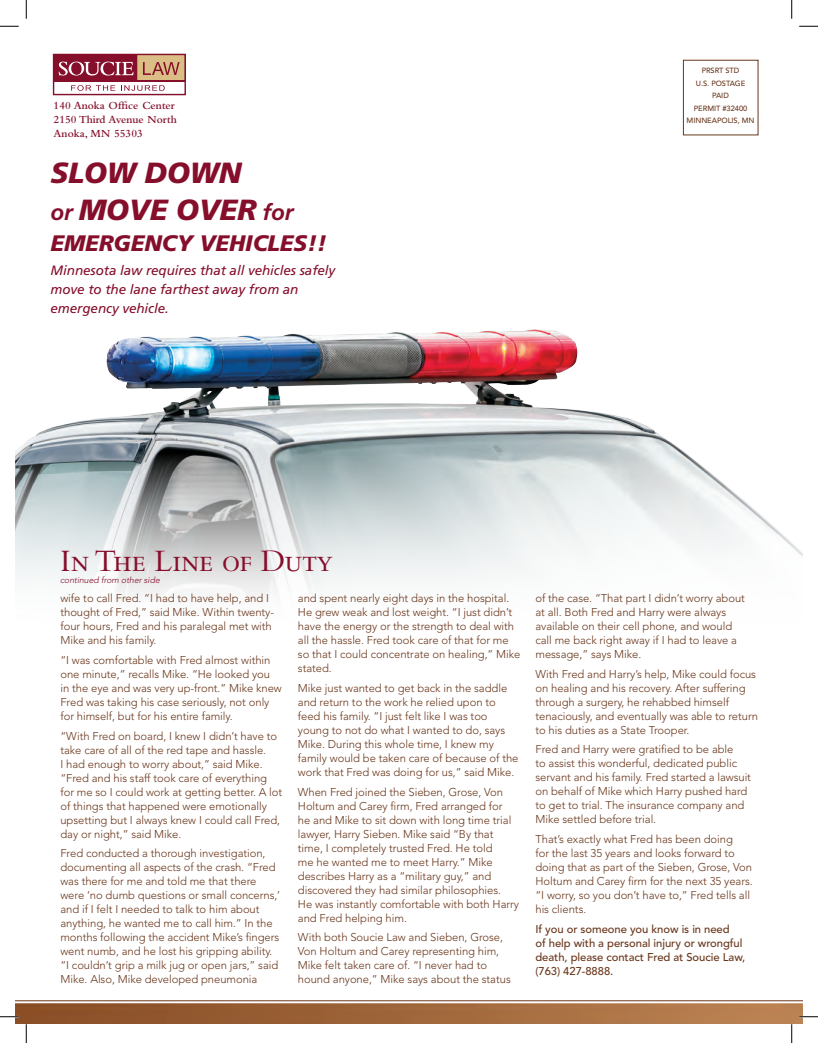
<style>
.page{position:relative;width:818px;height:1043px;background:#fff}
.page>*{position:absolute;margin:0;border:0;box-sizing:border-box;transform-origin:0 0}
.t1{font:32.5px "Bembo SC";letter-spacing:-.02em;color:#850e2b}
.t2{font:italic 900 29.12px/36.4px "Frutiger";letter-spacing:-.005em;color:#850e2b}
.t3{font:italic 900 22.38px "Frutiger";letter-spacing:-.005em;color:#850e2b}
.t4{font:italic 13.5px/19px "Frutiger";letter-spacing:-.005em;color:#850e2b}
.t5{font:300 11.25px/14px "Avenir LT";letter-spacing:-.005em;color:#69361b}
.t6{font:500 11.25px/14px "Avenir LT";letter-spacing:-.005em;color:#69361b}
.t7{font:600 11.25px/13.8px "Bembo";color:#850e2b}
.t8{font:italic 300 8.75px "Avenir LT Std";letter-spacing:-.005em;color:#850e2b}
.t9{font:500 7.5px/12.5px "Avenir LT";letter-spacing:-.005em;color:#69361b;text-align:center}
.s1{font-weight:700;font-size:22.38px}
</style>
<div class="page">
<img style="left:15px;top:329px;width:787px;height:266px">
<img style="left:15px;top:1003px;width:787px;height:20px">
<hr style="left:15px;top:1000px;width:787px;height:1px;background:#69361b">
<div style="left:137px;top:54px;width:48px;height:27px;background:#dabe86"></div>
<div style="left:53px;top:54px;width:133px;height:41px;border:1px solid #850e2b"></div>
<div style="left:54px;top:54px;width:83px;height:27px;background:#850e2b"></div>
<hr style="left:53px;top:80px;width:131px;height:2px;background:#850e2b">
<svg style="left:59px;top:62px;width:74px;height:14px"></svg>
<svg style="left:143px;top:62px;width:37px;height:13px"></svg>
<svg style="left:71px;top:85px;width:44px;height:6px"></svg>
<svg style="left:121px;top:85px;width:44px;height:6px"></svg>
<svg style="left:0;top:25px;width:19px;height:2px"></svg>
<svg style="left:799px;top:25px;width:19px;height:2px"></svg>
<svg style="left:0;top:1015px;width:19px;height:2px"></svg>
<svg style="left:799px;top:1015px;width:19px;height:2px"></svg>
<svg style="left:25px;top:0;width:2px;height:19px"></svg>
<svg style="left:25px;top:1024px;width:2px;height:18px"></svg>
<svg style="left:791px;top:0;width:1px;height:19px"></svg>
<svg style="left:791px;top:1024px;width:1px;height:18px"></svg>
<p class="t7" style="left:54px;top:99px;width:125px">140 Anoka Office Center<br>2150 Third Avenue North<br>Anoka, MN 55303</p>
<h2 class="t2" style="left:51px;top:154px;width:244px">SLOW DOWN<br><span class="s1">or</span> MOVE OVER <span class="s1">for</span></h2>
<h3 class="t3" style="left:51px;top:230px;width:278px">EMERGENCY VEHICLES!!</h3>
<p class="t4" style="left:51px;top:261px;width:286px">Minnesota law requires that all vehicles safely move to the lane farthest away from an emergency vehicle.</p>
<p class="t9" style="left:686px;top:65px;width:69px">PRSRT STD<br>U.S. POSTAGE<br>PAID<br>PERMIT #32400<br>MINNEAPOLIS, MN</p>
<h1 class="t1" style="left:60px;top:543px;width:274px">In The Line of Duty</h1>
<p class="t8" style="left:60px;top:575px;width:101px">continued from other side</p>
<p class="t5" style="left:60px;top:591px;width:215px">wife to call Fred. “I had to have help, and I thought of Fred,” said Mike. Within twenty&shy;four hours, Fred and his paralegal met with Mike and his family.</p>
<p class="t5" style="left:60px;top:653px;width:223px">“I was comfortable with Fred almost within one minute,” recalls Mike. “He looked you in the eye and was very up-front.” Mike knew Fred was taking his case seriously, not only for himself, but for his entire family.</p>
<p class="t5" style="left:60px;top:729px;width:223px">“With Fred on board, I knew I didn’t have to take care of all of the red tape and hassle.<br>I had enough to worry about,” said Mike. “Fred and his staff took care of everything for me so I could work at getting better. A lot of things that happened were emotionally upsetting but I always knew I could call Fred, day or night,” said Mike.</p>
<p class="t5" style="left:60px;top:846px;width:221px">Fred conducted a thorough investigation, documenting all aspects of the crash. “Fred was there for me and told me that there were ‘no dumb questions or small concerns,’ and if I felt I needed to talk to him about anything, he wanted me to call him.” In the months following the accident Mike’s fingers went numb, and he lost his gripping ability. “I couldn’t grip a milk jug or open jars,” said Mike. Also, Mike developed pneumonia</p>
<p class="t5" style="left:298px;top:591px;width:224px">and spent nearly eight days in the hospital.<br>He grew weak and lost weight. “I just didn’t have the energy or the strength to deal with all the hassle. Fred took care of that for me so that I could concentrate on healing,” Mike stated.</p>
<p class="t5" style="left:298px;top:681px;width:222px">Mike just wanted to get back in the saddle and return to the work he relied upon to feed his family. “I just felt like I was too young to not do what I wanted to do, says Mike. During this whole time, I knew my family would be taken care of because of the work that Fred was doing for us,” said Mike.</p>
<p class="t5" style="left:298px;top:784px;width:222px">When Fred joined the Sieben, Grose, Von Holtum and Carey firm, Fred arranged for<br>he and Mike to sit down with long time trial lawyer, Harry Sieben. Mike said “By that time, I completely trusted Fred. He told<br>me he wanted me to meet Harry.” Mike describes Harry as a “military guy,” and discovered they had similar philosophies.<br>He was instantly comfortable with both Harry and Fred helping him.</p>
<p class="t5" style="left:298px;top:930px;width:214px">With both Soucie Law and Sieben, Grose, Von Holtum and Carey representing him, Mike felt taken care of. “I never had to hound anyone,” Mike says about the status</p>
<p class="t5" style="left:535px;top:591px;width:211px">of the case. “That part I didn’t worry about at all. Both Fred and Harry were always available on their cell phone, and would call me back right away if I had to leave a message,” says Mike.</p>
<p class="t5" style="left:535px;top:667px;width:224px">With Fred and Harry’s help, Mike could focus on healing and his recovery. After suffering through a surgery, he rehabbed himself tenaciously, and eventually was able to return to his duties as a State Trooper.</p>
<p class="t5" style="left:535px;top:742px;width:217px">Fred and Harry were gratified to be able<br>to assist this wonderful, dedicated public servant and his family. Fred started a lawsuit on behalf of Mike which Harry pushed hard to get to trial. The insurance company and Mike settled before trial.</p>
<p class="t5" style="left:535px;top:832px;width:219px">That’s exactly what Fred has been doing<br>for the last 35 years and looks forward to doing that as part of the Sieben, Grose, Von Holtum and Carey firm for the next 35 years. “I worry, so you don’t have to,” Fred tells all his clients.</p>
<p class="t6" style="left:535px;top:922px;width:211px">If you or someone you know is in need<br>of help with a personal injury or wrongful death, please contact Fred at Soucie Law, (763) 427-8888.</p>
</div>
